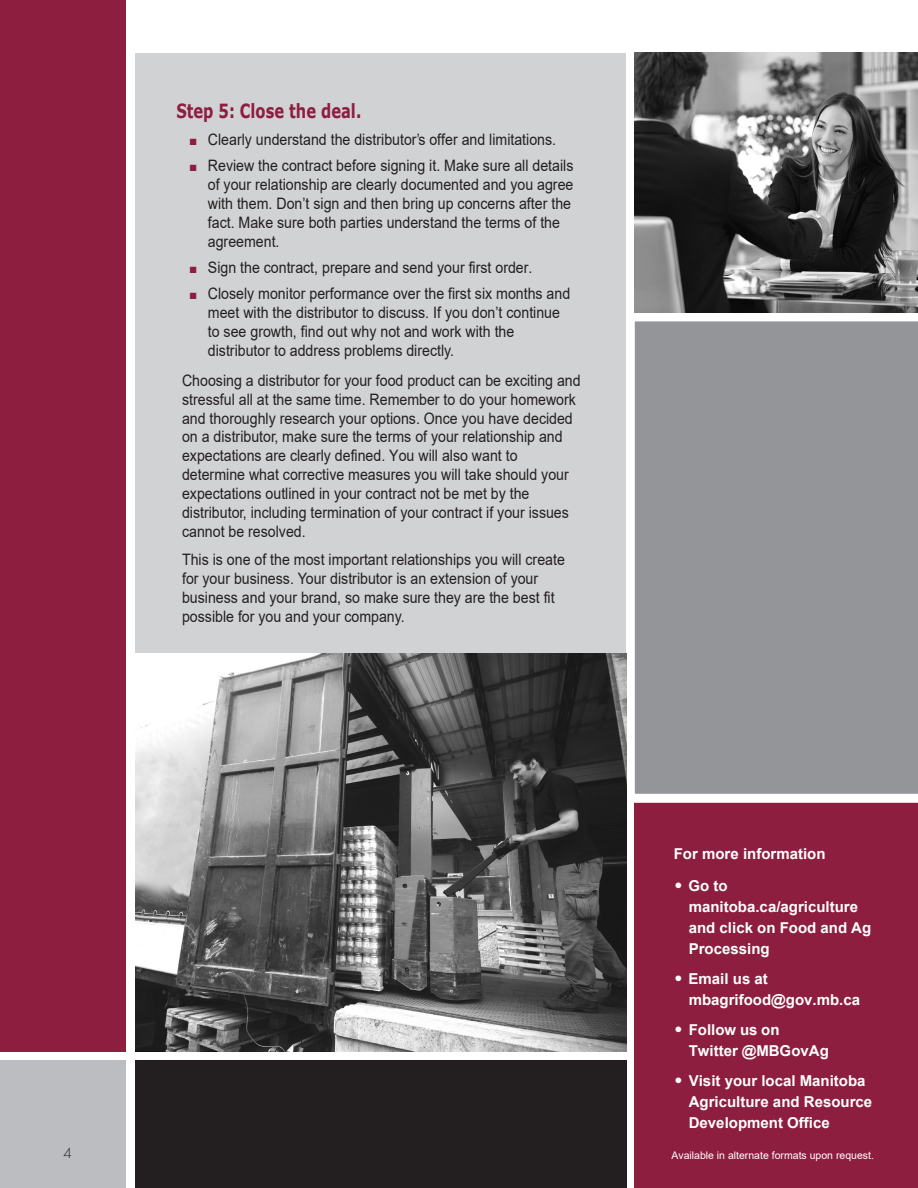
<style>
.page{position:relative;width:918px;height:1188px;background:#fff}
.page>*{position:absolute;margin:0;border:0;box-sizing:border-box;transform-origin:0 0}
.sub{font:700 19.5px "Verdana";color:#8d1e40;scale:.75 1}
.text{font:15.75px/18.9px "Arial";color:#231f20;scale:.9 1}
.text-2{font:700 15px/21px "Arial";color:#fff}
.t1{font:300 13.5px "Futura";color:#231f20}
.t2{font:10.5px "Arial";color:#fff}
.s1{color:#8d1e40}
.s2{font-family:"Futura";font-weight:800}
</style>
<div class="page">
<div style="left:634px;top:738px;width:284px;height:450px;background:#8d1e40"></div>
<div style="left:0;top:0;width:126px;height:1051px;background:#8d1e40"></div>
<div style="left:0;top:1060px;width:126px;height:128px;background:#bcbdc0"></div>
<div style="left:135px;top:1060px;width:491px;height:128px;background:#231f20"></div>
<div style="left:626px;top:312px;width:292px;height:491px;background:#939598"></div>
<div style="left:135px;top:53px;width:491px;height:998px;background:#d1d2d4"></div>
<img style="left:634px;top:53px;width:284px;height:259px">
<img style="left:135px;top:654px;width:492px;height:397px">
<p class="t1" style="left:64px;top:1144px;width:10px">4</p>
<p class="sub" style="left:176px;top:97px;width:248px">Step 5: Close the deal.</p>
<p class="text" style="left:190px;top:129px;width:409px"><span class="s1">■</span> Clearly understand the distributor’s offer and limitations.</p>
<p class="text" style="left:208px;top:156px;width:408px;text-indent:-18px"><span class="s1">■</span> Review the contract before signing it. Make sure all details of your relationship are clearly documented and you agree with them. Don’t sign and then bring up concerns after the fact. Make sure both parties understand the terms of the agreement.</p>
<p class="text" style="left:190px;top:258px;width:382px"><span class="s1">■</span> Sign the contract, prepare and send your first order.</p>
<p class="text" style="left:208px;top:284px;width:404px;text-indent:-18px"><span class="s1">■</span> Closely monitor performance over the first six months and meet with the distributor to discuss. If you don’t continue to see growth, find out why not and work with the distributor to address problems directly.</p>
<p class="text" style="left:182px;top:371px;width:444px">Choosing a distributor for your food product can be exciting and stressful all at the same time. Remember to do your homework and thoroughly research your options. Once you have decided on a distributor, make sure the terms of your relationship and expectations are clearly defined. You will also want to determine what corrective measures you will take should your expectations outlined in your contract not be met by the distributor, including termination of your contract if your issues cannot be resolved.</p>
<p class="text" style="left:182px;top:550px;width:427px">This is one of the most important relationships you will create for your business. Your distributor is an extension of your business and your brand, so make sure they are the best fit possible for you and your company.</p>
<p class="text-2" style="left:674px;top:844px;width:153px">For more information</p>
<p class="text-2" style="left:689px;top:875px;width:184px;text-indent:-15px"><span class="s2">•</span> Go to manitoba.ca/agriculture and click on Food and Ag<br>Processing</p>
<p class="text-2" style="left:689px;top:968px;width:173px;text-indent:-15px"><span class="s2">•</span> Email us at mbagrifood@gov.mb.ca</p>
<p class="text-2" style="left:689px;top:1019px;width:142px;text-indent:-15px"><span class="s2">•</span> Follow us on<br>Twitter @MBGovAg</p>
<p class="text-2" style="left:689px;top:1070px;width:185px;text-indent:-15px"><span class="s2">•</span> Visit your local Manitoba<br>Agriculture and Resource<br>Development Office</p>
<p class="t2" style="left:671px;top:1148px;width:204px">Available in alternate formats upon request.</p>
</div>
